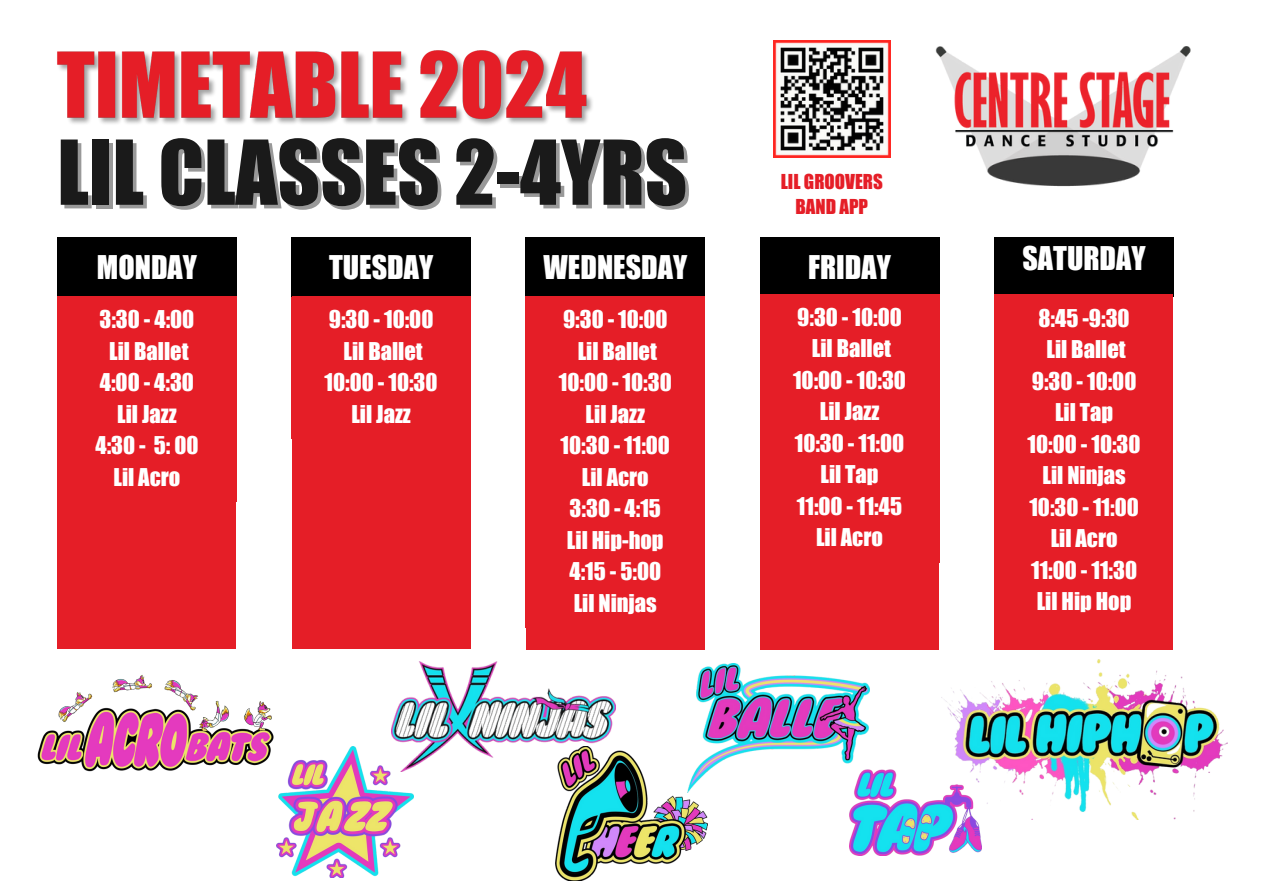
<style>
.page{position:relative;width:1263px;height:894px;background:#fff}
.page>*{position:absolute;margin:0;border:0;box-sizing:border-box;transform-origin:0 0}
.t1{font:82.5px "Impact";color:#1a1a1a}
.t2{font:30px "Impact";color:#fff}
.t3{font:22.5px/31.5px "Impact";color:#fff;text-align:center}
.t4{font:18.9px "Impact";color:#e51e27}
</style>
<div class="page">
<img style="left:57px;top:50px;width:536px;height:75px">
<img style="left:773px;top:41px;width:117px;height:117px">
<img style="left:935px;top:46px;width:256px;height:141px">
<div style="left:57px;top:237px;width:180px;height:59px;background:#000"></div>
<div style="left:57px;top:296px;width:179px;height:353px;background:#e51e27"></div>
<div style="left:292px;top:237px;width:179px;height:59px;background:#000"></div>
<div style="left:292px;top:296px;width:178px;height:353px;background:#e51e27"></div>
<div style="left:292px;top:296px;width:179px;height:142px;background:#e51e27"></div>
<div style="left:760px;top:237px;width:179px;height:59px;background:#000"></div>
<div style="left:760px;top:294px;width:179px;height:355px;background:#e51e27"></div>
<div style="left:526px;top:333px;width:179px;height:316px;background:#e51e27"></div>
<div style="left:526px;top:237px;width:179px;height:59px;background:#000"></div>
<div style="left:526px;top:296px;width:179px;height:331px;background:#e51e27"></div>
<div style="left:994px;top:237px;width:180px;height:59px;background:#000"></div>
<div style="left:994px;top:294px;width:179px;height:355px;background:#e51e27"></div>
<img style="left:850px;top:769px;width:131px;height:85px">
<img style="left:555px;top:750px;width:152px;height:130px">
<img style="left:276px;top:746px;width:137px;height:131px">
<img style="left:687px;top:663px;width:182px;height:129px">
<img style="left:392px;top:661px;width:223px;height:109px">
<img style="left:37px;top:675px;width:240px;height:144px">
<img style="left:941px;top:659px;width:286px;height:160px">
<p class="t1" style="left:57px;top:121px;width:631px">LIL CLASSES 2-4YRS</p>
<h2 class="t2" style="left:97px;top:248px;width:102px">MONDAY</h2>
<p class="t3" style="left:95px;top:303px;width:105px">3:30 - 4:00<br>Lil Ballet<br>4:00 - 4:30<br>Lil Jazz<br>4:30 - 5: 00<br>Lil Acro</p>
<h2 class="t2" style="left:329px;top:248px;width:106px">TUESDAY</h2>
<p class="t3" style="left:325px;top:303px;width:114px">9:30 - 10:00<br>Lil Ballet<br>10:00 - 10:30<br>Lil Jazz</p>
<h2 class="t2" style="left:543px;top:248px;width:145px">WEDNESDAY</h2>
<p class="t3" style="left:559px;top:303px;width:114px">9:30 - 10:00<br>Lil Ballet<br>10:00 - 10:30<br>Lil Jazz<br>10:30 - 11:00<br>Lil Acro<br>3:30 - 4:15<br>Lil Hip-hop<br>4:15 - 5:00<br>Lil Ninjas</p>
<h1 class="t4" style="left:781px;top:169px;width:103px">LIL GROOVERS</h1>
<p class="t4" style="left:795px;top:195px;width:74px">BAND APP</p>
<h2 class="t2" style="left:808px;top:248px;width:84px">FRIDAY</h2>
<p class="t3" style="left:793px;top:301px;width:114px">9:30 - 10:00<br>Lil Ballet<br>10:00 - 10:30<br>Lil Jazz<br>10:30 - 11:00<br>Lil Tap<br>11:00 - 11:45<br>Lil Acro</p>
<h2 class="t2" style="left:1022px;top:240px;width:125px">SATURDAY</h2>
<p class="t3" style="left:1028px;top:302px;width:114px">8:45 -9:30<br>Lil Ballet<br>9:30 - 10:00<br>Lil Tap<br>10:00 - 10:30<br>Lil Ninjas<br>10:30 - 11:00<br>Lil Acro<br>11:00 - 11:30<br>Lil Hip Hop</p>
</div>
